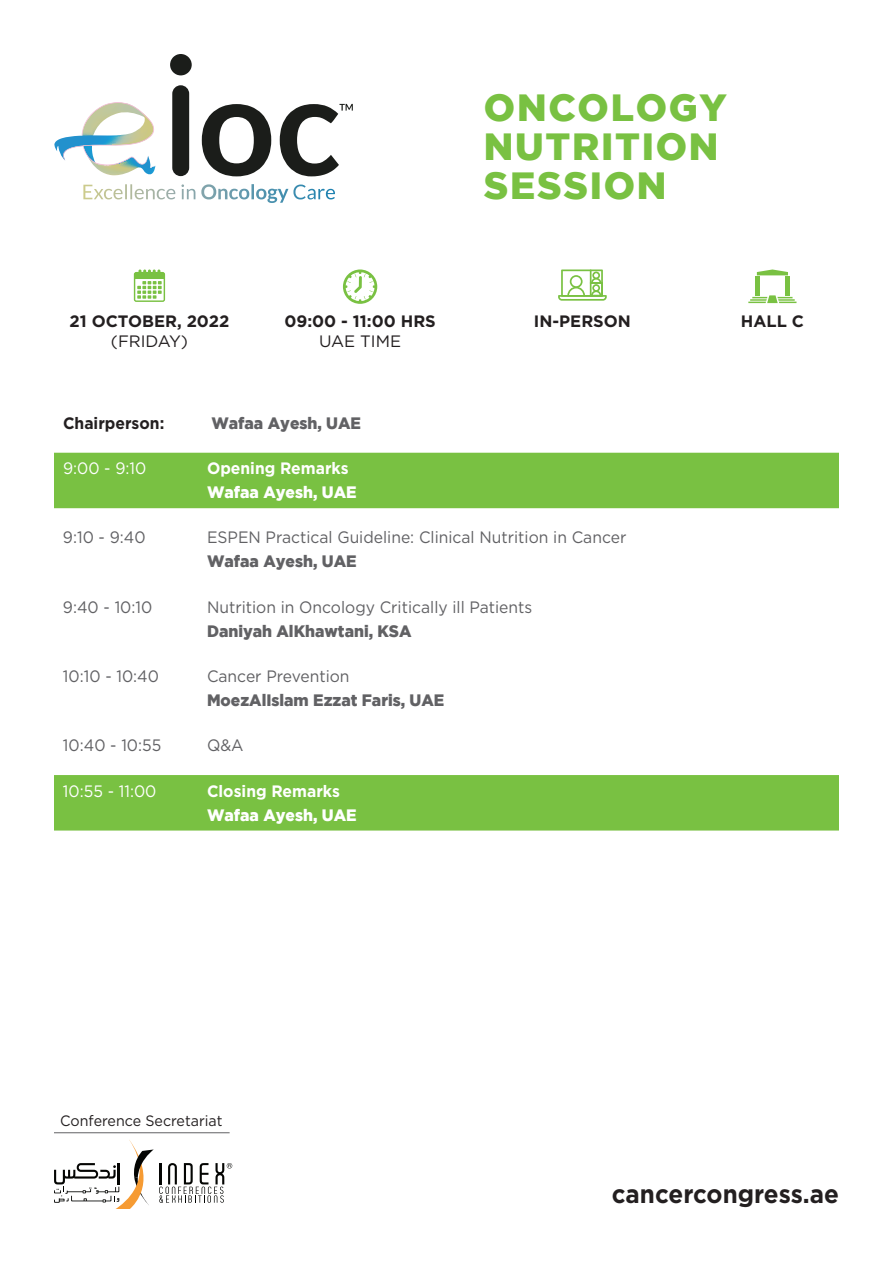
<style>
.page{position:relative;width:893px;height:1263px;background:#fff}
.page>*{position:absolute;margin:0;border:0;box-sizing:border-box;transform-origin:0 0}
.t1{font:900 37.8px/39px "Gotham";letter-spacing:.045em;color:#79c142}
.t2{font:700 25.5px "Gotham";color:#231f20;scale:.95 1}
.t3{font:16.5px "Gotham";color:#616164;scale:.95 1}
.t4{font:900 16.5px "Gotham";color:#616164;scale:.95 1}
.t5{font:700 16.5px "Gotham";color:#231f20}
.t6{font:700 16.5px "Gotham";color:#fff;scale:.95 1}
.t7{font:900 16.5px "Gotham";color:#fff;scale:.95 1}
.t8{font:16.5px "Gotham";color:#fff;scale:.95 1}
.t9{font:16.5px "Gotham";color:#231f20}
.t10{font:700 16.5px "Gotham";color:#231f20;scale:.95 1}
.t11{font:15px "Gotham";color:#231f20;scale:.95 1}
</style>
<div class="page">
<svg style="left:83px;top:184px;width:92px;height:15px"></svg>
<svg style="left:181px;top:184px;width:14px;height:15px"></svg>
<svg style="left:201px;top:184px;width:134px;height:19px"></svg>
<svg style="left:170px;top:54px;width:22px;height:122px"></svg>
<svg style="left:202px;top:104px;width:69px;height:72px"></svg>
<svg style="left:280px;top:104px;width:73px;height:72px"></svg>
<svg style="left:54px;top:102px;width:102px;height:73px"></svg>
<div style="left:54px;top:453px;width:785px;height:55px;background:#79c142"></div>
<div style="left:54px;top:775px;width:785px;height:55px;background:#79c142"></div>
<svg style="left:343px;top:269px;width:34px;height:35px"></svg>
<svg style="left:558px;top:269px;width:49px;height:32px"></svg>
<hr style="left:755px;top:276px;width:4px;height:19px;background:#79c142">
<hr style="left:786px;top:276px;width:4px;height:19px;background:#79c142">
<svg style="left:757px;top:269px;width:31px;height:6px"></svg>
<svg style="left:748px;top:295px;width:48px;height:8px"></svg>
<svg style="left:134px;top:269px;width:31px;height:33px"></svg>
<svg style="left:54px;top:1140px;width:178px;height:69px"></svg>
<hr style="left:54px;top:1132px;width:176px;height:1px;background:#616164">
<h1 class="t1" style="left:484px;top:87px;width:244px">ONCOLOGY<br>NUTRITION<br>SESSION</h1>
<p class="t5" style="left:70px;top:312px;width:161px">21 OCTOBER, 2022</p>
<p class="t5" style="left:534px;top:312px;width:98px">IN-PERSON</p>
<p class="t5" style="left:741px;top:312px;width:65px">HALL C</p>
<p class="t9" style="left:111px;top:331px;width:79px">(FRIDAY)</p>
<p class="t5" style="left:284px;top:312px;width:153px">09:00 - 11:00 HRS</p>
<p class="t9" style="left:319px;top:331px;width:84px">UAE TIME</p>
<p class="t10" style="left:63px;top:414px;width:108px">Chairperson:</p>
<p class="t4" style="left:211px;top:414px;width:159px">Wafaa Ayesh, UAE</p>
<p class="t8" style="left:63px;top:458px;width:89px">9:00 - 9:10</p>
<p class="t6" style="left:207px;top:459px;width:151px">Opening Remarks</p>
<p class="t7" style="left:207px;top:483px;width:159px">Wafaa Ayesh, UAE</p>
<p class="t3" style="left:63px;top:527px;width:88px">9:10 - 9:40</p>
<p class="t3" style="left:207px;top:527px;width:443px">ESPEN Practical Guideline: Clinical Nutrition in Cancer</p>
<p class="t4" style="left:207px;top:552px;width:159px">Wafaa Ayesh, UAE</p>
<p class="t3" style="left:63px;top:596px;width:96px">9:40 - 10:10</p>
<p class="t3" style="left:207px;top:596px;width:344px">Nutrition in Oncology Critically ill Patients</p>
<p class="t4" style="left:207px;top:621px;width:217px">Daniyah AlKhawtani, KSA</p>
<p class="t3" style="left:63px;top:666px;width:103px">10:10 - 10:40</p>
<p class="t3" style="left:207px;top:666px;width:152px">Cancer Prevention</p>
<p class="t4" style="left:207px;top:691px;width:251px">MoezAlIslam Ezzat Faris, UAE</p>
<p class="t3" style="left:63px;top:735px;width:105px">10:40 - 10:55</p>
<p class="t3" style="left:207px;top:735px;width:40px">Q&amp;A</p>
<p class="t8" style="left:63px;top:780px;width:100px">10:55 - 11:00</p>
<p class="t6" style="left:207px;top:781px;width:142px">Closing Remarks</p>
<p class="t7" style="left:207px;top:805px;width:159px">Wafaa Ayesh, UAE</p>
<p class="t11" style="left:60px;top:1111px;width:172px">Conference Secretariat</p>
<h2 class="t2" style="left:612px;top:1179px;width:241px">cancercongress.ae</h2>
</div>
